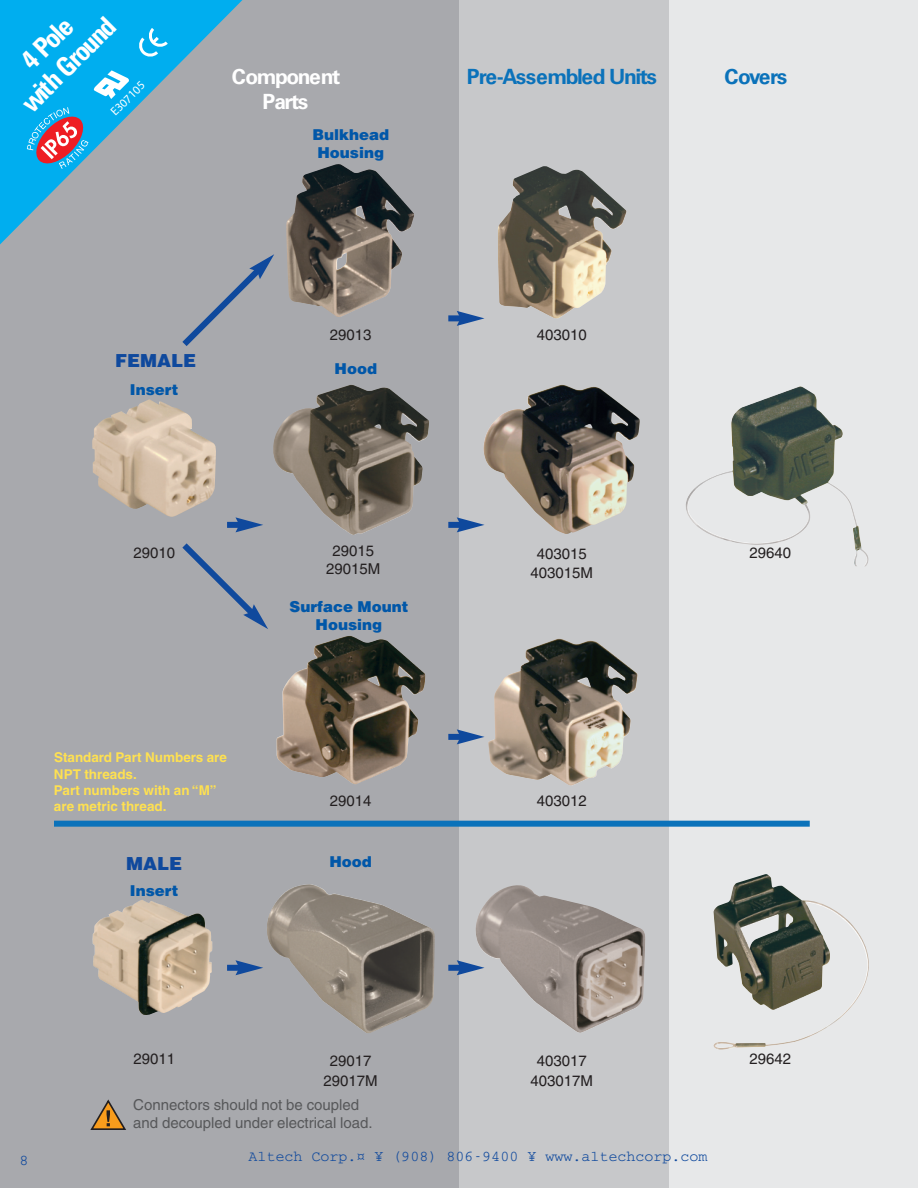
<style>
.page{position:relative;width:918px;height:1188px;background:#fff}
.page>*{position:absolute;margin:0;border:0;box-sizing:border-box;transform-origin:0 0}
.t1{font:700 condensed 27px/30px "Univers";color:#fff;text-align:center}
.t2{font:700 21px "Univers";letter-spacing:-.07em;color:#0b72ba}
.t3{font:700 21px/25.2px "Univers";letter-spacing:-.07em;color:#fff;text-align:center}
.t4{font:900 18px "Helvetica";color:#0f499d}
.t5{font:15px/19.5px "Helvetica";color:#231f20;text-align:center}
.t6{font:15px/18px "Helvetica";color:#57585a}
.t7{font:900 15px/18px "Helvetica";color:#0157a8;text-align:center}
.t8{font:15px "Courier";color:#0f499d}
.t9{font:700 13.5px/16.2px "Helvetica";color:#ffe150}
.t10{font:12px "Myriad";color:#fff}
</style>
<div class="page">
<div style="left:459px;top:0;width:211px;height:1188px;background:#c7c8ca"></div>
<div style="left:670px;top:0;width:248px;height:1188px;background:#e7e8e9"></div>
<div style="left:0;top:0;width:459px;height:1188px;background:#a8a9ad"></div>
<img style="left:92px;top:399px;width:124px;height:118px">
<img style="left:92px;top:900px;width:121px;height:115px">
<img style="left:286px;top:164px;width:128px;height:153px">
<img style="left:276px;top:636px;width:150px;height:148px">
<img style="left:273px;top:385px;width:156px;height:150px">
<img style="left:267px;top:884px;width:168px;height:149px">
<img style="left:498px;top:166px;width:129px;height:153px">
<img style="left:488px;top:639px;width:150px;height:147px">
<img style="left:686px;top:386px;width:183px;height:180px">
<img style="left:483px;top:385px;width:157px;height:149px">
<img style="left:475px;top:885px;width:170px;height:148px">
<img style="left:713px;top:874px;width:156px;height:176px">
<svg style="left:182px;top:254px;width:92px;height:92px"></svg>
<svg style="left:182px;top:517px;width:86px;height:112px"></svg>
<div style="left:448px;top:522px;width:14px;height:6px;background:#0f499d"></div>
<svg style="left:457px;top:517px;width:27px;height:15px"></svg>
<div style="left:448px;top:315px;width:14px;height:6px;background:#0f499d"></div>
<svg style="left:457px;top:311px;width:27px;height:15px"></svg>
<div style="left:448px;top:734px;width:14px;height:6px;background:#0f499d"></div>
<svg style="left:457px;top:729px;width:27px;height:15px"></svg>
<div style="left:227px;top:965px;width:14px;height:6px;background:#0f499d"></div>
<svg style="left:236px;top:960px;width:27px;height:15px"></svg>
<div style="left:448px;top:965px;width:14px;height:6px;background:#0f499d"></div>
<svg style="left:457px;top:960px;width:27px;height:15px"></svg>
<svg style="left:90px;top:1099px;width:36px;height:31px"></svg>
<div style="left:54px;top:821px;width:756px;height:6px;background:#0b72ba"></div>
<svg style="left:0;top:0;width:256px;height:258px"></svg>
<svg style="left:27px;top:107px;width:62px;height:62px;background:#6d8db2"></svg>
<svg style="left:93px;top:70px;width:37px;height:29px"></svg>
<svg style="left:140px;top:25px;width:31px;height:35px"></svg>
<h1 class="t1" style="left:-4px;top:77px;width:122px;rotate:-45deg">4 Pole<br>with Ground</h1>
<p class="t10" style="left:110px;top:110px;width:44px;rotate:-45deg">E307105</p>
<h2 class="t3" style="left:232px;top:66px;width:110px">Component<br>Parts</h2>
<h2 class="t2" style="left:467px;top:69px;width:192px">Pre-Assembled Units</h2>
<h2 class="t2" style="left:724px;top:69px;width:64px">Covers</h2>
<p class="t7" style="left:312px;top:127px;width:78px">Bulkhead<br>Housing</p>
<p class="t4" style="left:115px;top:354px;width:82px">FEMALE</p>
<p class="t7" style="left:130px;top:382px;width:50px">Insert</p>
<p class="t5" style="left:133px;top:544px;width:43px">29010</p>
<p class="t5" style="left:330px;top:326px;width:43px">29013</p>
<p class="t5" style="left:537px;top:326px;width:52px">403010</p>
<p class="t7" style="left:335px;top:361px;width:44px">Hood</p>
<p class="t5" style="left:326px;top:544px;width:56px;line-height:18px">29015<br>29015M</p>
<p class="t5" style="left:531px;top:545px;width:64px">403015<br>403015M</p>
<p class="t7" style="left:290px;top:599px;width:120px">Surface Mount<br>Housing</p>
<p class="t5" style="left:749px;top:544px;width:43px">29640</p>
<p class="t9" style="left:54px;top:751px;width:175px">Standard Part Numbers are<br>NPT threads.<br>Part numbers with an “M” are metric thread.</p>
<p class="t4" style="left:126px;top:857px;width:57px">MALE</p>
<p class="t7" style="left:130px;top:883px;width:50px">Insert</p>
<p class="t5" style="left:330px;top:792px;width:43px">29014</p>
<p class="t5" style="left:537px;top:792px;width:52px">403012</p>
<p class="t7" style="left:329px;top:854px;width:44px">Hood</p>
<p class="t5" style="left:133px;top:1050px;width:43px">29011</p>
<p class="t5" style="left:324px;top:1053px;width:56px">29017<br>29017M</p>
<p class="t6" style="left:133px;top:1097px;width:241px">Connectors should not be coupled and decoupled under electrical load.</p>
<p class="t5" style="left:531px;top:1053px;width:64px">403017<br>403017M</p>
<p class="t5" style="left:749px;top:1050px;width:43px">29642</p>
<p class="t8" style="left:20px;top:1155px;width:10px">8</p>
<p class="t8" style="left:249px;top:1151px;width:461px">Altech Corp.¤ ¥ (908) 806-9400 ¥ www.altechcorp.com</p>
</div>
